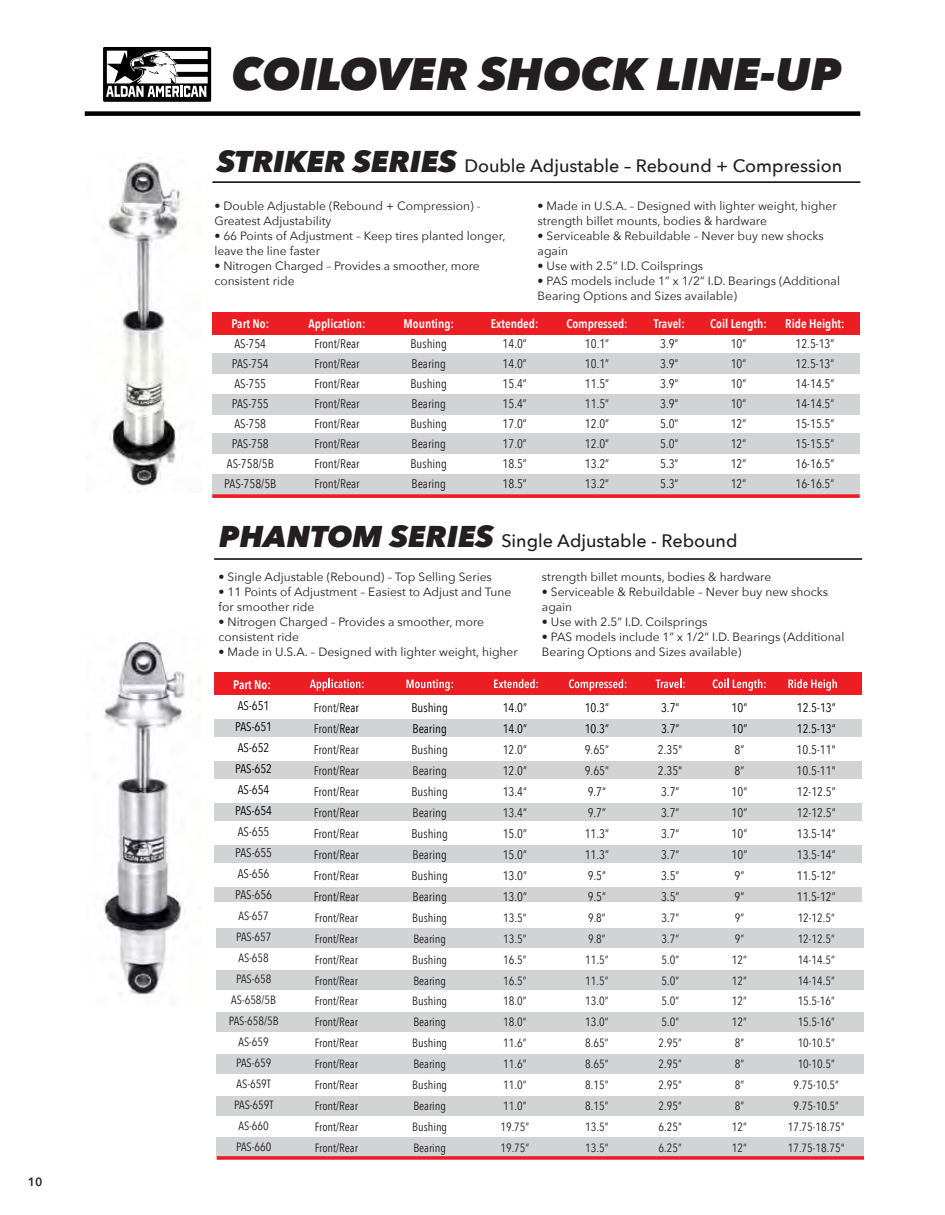
<style>
.page{position:relative;width:945px;height:1215px;background:#fff}
.page>*{position:absolute;margin:0;border:0;box-sizing:border-box;transform-origin:0 0}
.t1{font:italic 800 45.3px "Avenir Next";color:#231f20}
.t2{font:500 18px "Avenir Next";color:#231f20}
.t3{font:12.45px/20px "Avenir Next Condensed";color:#231f20;text-align:justify}
.t4{font:12.45px/21px "Avenir Next Condensed";color:#000}
.t5{font:600 12.45px "Avenir Next Condensed";color:#fff}
.t6{font:12px/15px "Avenir Next";color:#231f20}
.t7{font:12px/21px "Avenir Next Condensed";color:#231f20}
.t8{font:600 12px "Avenir Next";color:#231f20}
.s1{font-weight:800;font-style:italic;font-size:30px}
.s2{color:#000}
</style>
<div class="page">
<img style="left:103px;top:640px;width:82px;height:355px">
<div style="left:85px;top:111px;width:775px;height:5px;background:#000"></div>
<svg style="left:103px;top:47px;width:108px;height:55px"></svg>
<div style="left:212px;top:474px;width:648px;height:20px;background:#d1d3d4"></div>
<div style="left:212px;top:433px;width:648px;height:21px;background:#d1d3d4"></div>
<div style="left:212px;top:394px;width:648px;height:20px;background:#d1d3d4"></div>
<div style="left:212px;top:353px;width:648px;height:21px;background:#d1d3d4"></div>
<div style="left:212px;top:312px;width:648px;height:23px;background:#ed1d24"></div>
<hr style="left:212px;top:181px;width:648px;height:2px;background:#000">
<svg style="left:212px;top:494px;width:648px;height:4px;background:#eb3036"></svg>
<img style="left:103px;top:161px;width:81px;height:331px">
<div style="left:214px;top:761px;width:648px;height:17px;background:#d1d3d4"></div>
<div style="left:214px;top:803px;width:648px;height:17px;background:#d1d3d4"></div>
<div style="left:214px;top:845px;width:648px;height:18px;background:#d1d3d4"></div>
<div style="left:214px;top:887px;width:648px;height:15px;background:#d1d3d4"></div>
<div style="left:216px;top:928px;width:647px;height:20px;background:#d1d3d4"></div>
<div style="left:216px;top:970px;width:647px;height:20px;background:#d1d3d4"></div>
<div style="left:216px;top:1012px;width:647px;height:20px;background:#d1d3d4"></div>
<div style="left:216px;top:1054px;width:647px;height:20px;background:#d1d3d4"></div>
<div style="left:216px;top:1097px;width:647px;height:19px;background:#d1d3d4"></div>
<div style="left:216px;top:1137px;width:647px;height:19px;background:#d1d3d4"></div>
<div style="left:214px;top:719px;width:648px;height:17px;background:#d1d3d4"></div>
<div style="left:214px;top:672px;width:648px;height:23px;background:#ed1d24"></div>
<svg style="left:310px;top:679px;width:54px;height:12px"></svg>
<svg style="left:494px;top:679px;width:44px;height:9px"></svg>
<svg style="left:569px;top:679px;width:57px;height:12px"></svg>
<svg style="left:656px;top:679px;width:29px;height:9px"></svg>
<svg style="left:406px;top:679px;width:47px;height:12px"></svg>
<svg style="left:713px;top:679px;width:53px;height:12px"></svg>
<svg style="left:788px;top:679px;width:49px;height:12px"></svg>
<svg style="left:217px;top:1156px;width:647px;height:4px;background:#ec353b"></svg>
<hr style="left:214px;top:558px;width:648px;height:2px;background:#000">
<p class="t8" style="left:28px;top:1172px;width:16px">10</p>
<h1 class="t1" style="left:232px;top:47px;width:611px">COILOVER SHOCK LINE-UP</h1>
<h2 class="t2" style="left:217px;top:150px;width:626px"><span class="s1">STRIKER SERIES</span> Double Adjustable – Rebound + Compression</h2>
<p class="t6" style="left:214px;top:198px;width:268px">• Double Adjustable (Rebound + Compression) -<br>Greatest Adjustability</p>
<p class="t6" style="left:214px;top:228px;width:293px">• 66 Points of Adjustment – Keep tires planted longer, leave the line faster</p>
<p class="t6" style="left:214px;top:258px;width:267px">• Nitrogen Charged – Provides a smoother, more consistent ride</p>
<p class="t6" style="left:538px;top:198px;width:301px">• Made in U.S.A. – Designed with lighter weight, higher strength billet mounts, bodies &amp; hardware</p>
<p class="t6" style="left:538px;top:228px;width:288px">• Serviceable &amp; Rebuildable – Never buy new shocks again</p>
<p class="t6" style="left:538px;top:258px;width:167px">• Use with 2.5” I.D. Coilsprings</p>
<p class="t6" style="left:538px;top:273px;width:304px">• PAS models include 1” x 1/2” I.D. Bearings (Additional<br>Bearing Options and Sizes available)</p>
<p class="t5" style="left:232px;top:313px;width:39px">Part No:</p>
<p class="t3" style="left:224px;top:333px;width:54px;text-align:center">AS-754<br>PAS-754<br>AS-755<br>PAS-755<br>AS-758<br>PAS-758<br>AS-758/5B<br>PAS-758/5B</p>
<p class="t5" style="left:309px;top:313px;width:59px">Application:</p>
<p class="t3" style="left:314px;top:333px;width:47px">Front/Rear Front/Rear Front/Rear Front/Rear Front/Rear Front/Rear Front/Rear Front/Rear</p>
<p class="t5" style="left:404px;top:313px;width:52px">Mounting:</p>
<p class="t3" style="left:411px;top:333px;width:38px">Bushing Bearing Bushing Bearing Bushing Bearing Bushing Bearing</p>
<p class="t5" style="left:491px;top:313px;width:49px">Extended:</p>
<p class="t3" style="left:503px;top:333px;width:26px">14.0” 14.0” 15.4” 15.4” 17.0” 17.0” 18.5” 18.5”</p>
<p class="t5" style="left:566px;top:313px;width:63px">Compressed:</p>
<p class="t3" style="left:585px;top:333px;width:26px">10.1” 10.1” 11.5” 11.5” 12.0” 12.0” 13.2” 13.2”</p>
<p class="t5" style="left:654px;top:313px;width:33px">Travel:</p>
<p class="t3" style="left:660px;top:333px;width:20px">3.9” 3.9” 3.9“ 3.9” 5.0” 5.0” 5.3” 5.3”</p>
<p class="t5" style="left:710px;top:313px;width:58px">Coil Length:</p>
<p class="t3" style="left:731px;top:333px;width:17px">10” 10” 10” 10” 12” 12” 12” 12”</p>
<p class="t5" style="left:785px;top:313px;width:61px">Ride Height:</p>
<p class="t3" style="left:796px;top:333px;width:40px">12.5-13” 12.5-13” 14-14.5” 14-14.5” 15-15.5” 15-15.5” 16-16.5” 16-16.5”</p>
<h2 class="t2" style="left:219px;top:526px;width:520px"><span class="s1">PHANTOM SERIES</span> Single Adjustable - Rebound</h2>
<p class="t6" style="left:219px;top:569px;width:275px">• Single Adjustable (Rebound) – Top Selling Series</p>
<p class="t6" style="left:219px;top:584px;width:294px">• 11 Points of Adjustment – Easiest to Adjust and Tune for smoother ride</p>
<p class="t6" style="left:219px;top:614px;width:267px">• Nitrogen Charged – Provides a smoother, more consistent ride</p>
<p class="t6" style="left:219px;top:644px;width:301px">• Made in U.S.A. – Designed with lighter weight, higher</p>
<p class="t6" style="left:542px;top:569px;width:231px">strength billet mounts, bodies &amp; hardware</p>
<p class="t6" style="left:542px;top:584px;width:288px">• Serviceable &amp; Rebuildable – Never buy new shocks again</p>
<p class="t6" style="left:542px;top:614px;width:167px">• Use with 2.5” I.D. Coilsprings</p>
<p class="t6" style="left:542px;top:629px;width:304px">• PAS models include 1” x 1/2” I.D. Bearings (Additional<br>Bearing Options and Sizes available)</p>
<p class="t5" style="left:233px;top:673px;width:39px">Part No:</p>
<p class="t4" style="left:235px;top:695px;width:38px">AS-651<br>PAS-651<br>AS-652<br>PAS-652<br>AS-654<br>PAS-654</p>
<p class="t3" style="left:235px;top:821px;width:38px;line-height:21px;text-align:left">AS-655<br>PAS-655<br>AS-656<br>PAS-656</p>
<p class="t7" style="left:229px;top:905px;width:51px;text-align:center">AS-657<br>PAS-657<br>AS-658<br>PAS-658<br>AS-658/5B<br>PAS-658/5B<br>AS-659<br>PAS-659<br>AS-659T<br>PAS-659T<br>AS-660<br>PAS-660</p>
<p class="t3" style="left:314px;top:696px;width:47px;line-height:21px">Front/<span class="s2">Rear </span>Front/<span class="s2">Rear </span>Front/Rear Front/Rear Front/Rear Front/Rear Front/Rear Front/Rear Front/Rear Front/Rear</p>
<p class="t7" style="left:315px;top:906px;width:45px;text-align:justify">Front/Rear Front/Rear Front/Rear Front/Rear Front/Rear Front/Rear Front/Rear Front/Rear Front/Rear Front/Rear Front/Rear Front/Rear</p>
<p class="t4" style="left:412px;top:696px;width:38px">Bushing<br>Bearing</p>
<p class="t3" style="left:412px;top:738px;width:38px;line-height:21px">Bushing Bearing Bushing Bearing Bushing Bearing Bushing Bearing</p>
<p class="t7" style="left:412px;top:906px;width:36px;text-align:justify">Bushing Bearing Bushing Bearing Bushing Bearing Bushing Bearing Bushing Bearing Bushing Bearing</p>
<p class="t4" style="left:503px;top:696px;width:26px">14.0”<br>14.0”</p>
<p class="t3" style="left:503px;top:738px;width:26px;line-height:21px">12.0” 12.0” 13.4“ 13.4” 15.0” 15.0” 13.0” 13.0”</p>
<p class="t7" style="left:500px;top:906px;width:30px">13.5”<br>13.5”<br>16.5”<br>16.5”<br>18.0”<br>18.0”<br>11.6”<br>11.6”<br>11.0”<br>11.0”<br>19.75”<br>19.75”</p>
<p class="t4" style="left:585px;top:696px;width:26px">10.3”<br>10.3”</p>
<p class="t3" style="left:585px;top:738px;width:26px;line-height:21px;text-align:left">9.65”<br>9.65”<br>9.7“<br>9.7”<br>11.3”<br>11.3”<br>9.5”<br>9.5”</p>
<p class="t7" style="left:585px;top:906px;width:25px">9.8”<br>9.8”<br>11.5”<br>11.5”<br>13.0”<br>13.0”<br>8.65”<br>8.65”<br>8.15”<br>8.15”<br>13.5”<br>13.5”</p>
<p class="t4" style="left:661px;top:696px;width:20px">3.7”<br>3.7”</p>
<p class="t3" style="left:658px;top:738px;width:26px;line-height:21px;text-align:left">2.35"<br>2.35"<br>3.7”<br>3.7”<br>3.7“<br>3.7”<br>3.5”<br>3.5”</p>
<p class="t7" style="left:659px;top:906px;width:25px">3.7”<br>3.7”<br>5.0”<br>5.0”<br>5.0”<br>5.0”<br>2.95”<br>2.95”<br>2.95”<br>2.95”<br>6.25”<br>6.25”</p>
<p class="t4" style="left:732px;top:696px;width:17px">10”<br>10”</p>
<p class="t3" style="left:732px;top:738px;width:17px;line-height:21px;text-align:left">8”<br>8”<br>10“<br>10”<br>10”<br>10”<br>9”<br>9”</p>
<p class="t7" style="left:732px;top:906px;width:17px">9”<br>9”<br>12”<br>12”<br>12”<br>12”<br>8”<br>8”<br>8”<br>8”<br>12”<br>12”</p>
<p class="t4" style="left:797px;top:696px;width:40px">12.5-13”<br>12.5-13“</p>
<p class="t3" style="left:797px;top:738px;width:41px;line-height:21px">10.5-11" 10.5-11" 12-12.5” 12-12.5“ 13.5-14” 13.5-14” 11.5-12” 11.5-12”</p>
<p class="t7" style="left:788px;top:906px;width:59px;text-align:center">12-12.5”<br>12-12.5”<br>14-14.5”<br>14-14.5”<br>15.5-16”<br>15.5-16”<br>10-10.5”<br>10-10.5”<br>9.75-10.5”<br>9.75-10.5”<br>17.75-18.75"<br>17.75-18.75"</p>
</div>
